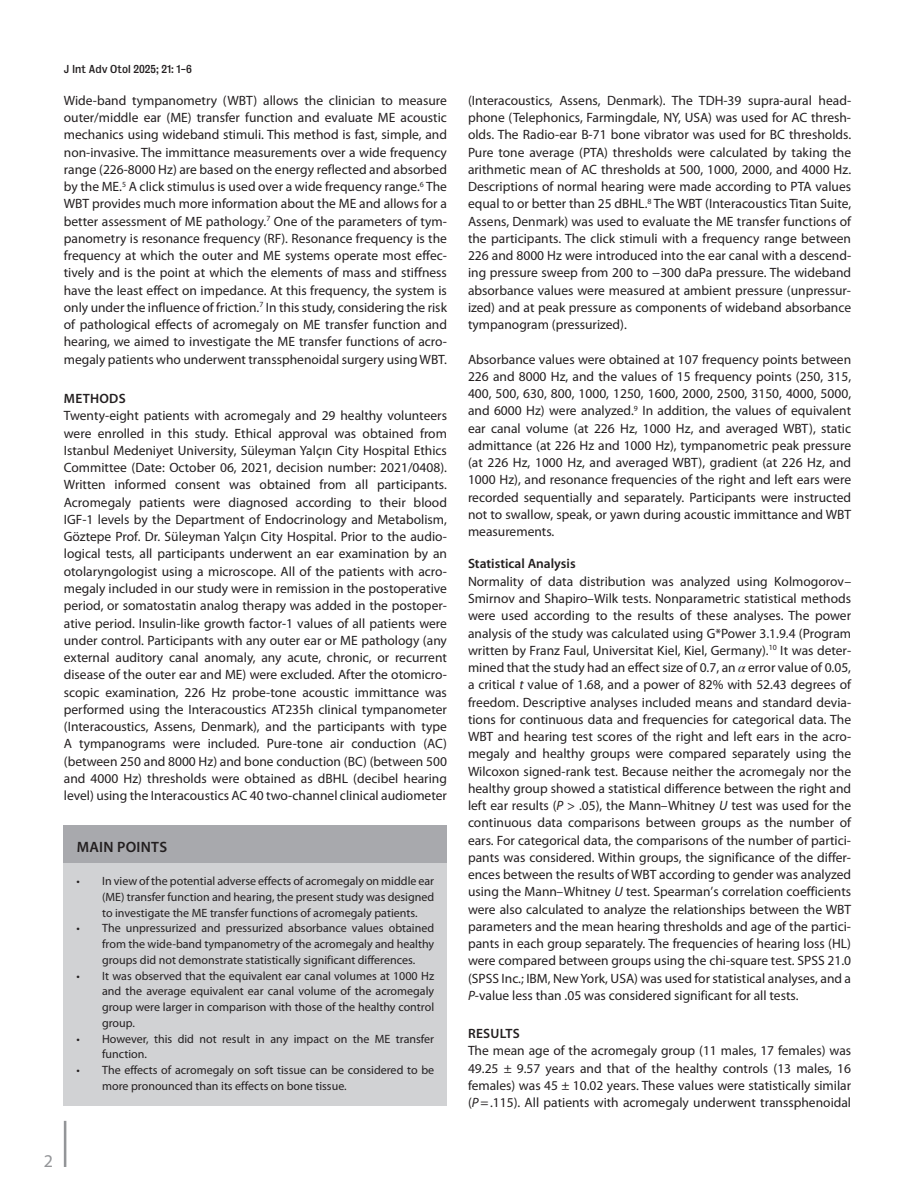
<style>
.page{position:relative;width:915px;height:1191px;background:#fff}
.page>*{position:absolute;margin:0;border:0;box-sizing:border-box;transform-origin:0 0}
.t1{font:18px "Myriad Pro";color:#939598}
.t2{font:600 15px "Myriad Pro";letter-spacing:.02em;color:#231f20}
.t3{font:13.5px/17.2px "Myriad Pro";color:#231f20;text-align:justify}
.t4{font:600 13.5px "Myriad Pro";color:#231f20}
.t5{font:600 13.5px "Myriad Pro";letter-spacing:.02em;color:#231f20}
.t6{font:12px/15.8px "Myriad Pro";color:#231f20;text-align:justify}
.t7{font:10.5px "Bureau Grotesque Five Three";color:#231f20}
.s1{font-family:"STIX General";font-style:italic}
.s2{font-style:italic}
</style>
<div class="page">
<hr style="left:64px;top:1120px;width:2px;height:47px;background:#939598">
<div style="left:64px;top:825px;width:383px;height:40px;background:#a8a9ad"></div>
<div style="left:64px;top:863px;width:383px;height:64px;background:#d1d2d4"></div>
<div style="left:64px;top:910px;width:383px;height:64px;background:#d1d2d4"></div>
<div style="left:64px;top:957px;width:383px;height:80px;background:#d1d2d4"></div>
<div style="left:64px;top:1020px;width:383px;height:49px;background:#d1d2d4"></div>
<div style="left:64px;top:1052px;width:383px;height:53px;background:#d1d2d4"></div>
<p class="t7" style="left:64px;top:62px;width:129px">J Int Adv Otol 2025; 21: 1-6</p>
<p class="t3" style="left:64px;top:91px;width:384px">Wide-band tympanometry (WBT) allows the clinician to measure outer/middle ear (ME) transfer function and evaluate ME acoustic mechanics using wideband stimuli. This method is fast, simple, and non-invasive. The immittance measurements over a wide frequency range (226-8000 Hz) are based on the energy reflected and absorbed by the ME.<sup>5</sup> A click stimulus is used over a wide frequency range.<sup>6</sup> The WBT provides much more information about the ME and allows for a better assessment of ME pathology.<sup>7</sup> One of the parameters of tym&shy;panometry is resonance frequency (RF). Resonance frequency is the frequency at which the outer and ME systems operate most effec&shy;tively and is the point at which the elements of mass and stiffness have the least effect on impedance. At this frequency, the system is only under the influence of friction.<sup>7</sup> In this study, considering the risk of pathological effects of acromegaly on ME transfer function and hearing, we aimed to investigate the ME transfer functions of acro&shy;megaly patients who underwent transsphenoidal surgery using WBT.</p>
<p class="t5" style="left:64px;top:390px;width:63px">METHODS</p>
<p class="t3" style="left:64px;top:407px;width:384px">Twenty-eight patients with acromegaly and 29 healthy volunteers were enrolled in this study. Ethical approval was obtained from Istanbul Medeniyet University, Süleyman Yalçın City Hospital Ethics Committee (Date: October 06, 2021, decision number: 2021/0408).<br>Written informed consent was obtained from all participants.<br>Acromegaly patients were diagnosed according to their blood IGF-1 levels by the Department of Endocrinology and Metabolism, Göztepe Prof. Dr. Süleyman Yalçın City Hospital. Prior to the audio&shy;logical tests, all participants underwent an ear examination by an otolaryngologist using a microscope. All of the patients with acro&shy;megaly included in our study were in remission in the postoperative period, or somatostatin analog therapy was added in the postoper&shy;ative period. Insulin-like growth factor-1 values of all patients were under control. Participants with any outer ear or ME pathology (any external auditory canal anomaly, any acute, chronic, or recurrent disease of the outer ear and ME) were excluded. After the otomicro&shy;scopic examination, 226 Hz probe-tone acoustic immittance was performed using the Interacoustics AT235h clinical tympanometer (Interacoustics, Assens, Denmark), and the participants with type A tympanograms were included. Pure-tone air conduction (AC) (between 250 and 8000 Hz) and bone conduction (BC) (between 500 and 4000 Hz) thresholds were obtained as dBHL (decibel hearing level) using the Interacoustics AC 40 two-channel clinical audiometer</p>
<p class="t2" style="left:77px;top:837px;width:92px">MAIN POINTS</p>
<p class="t6" style="left:102px;top:873px;width:333px;text-indent:-26px">• In view of the potential adverse effects of acromegaly on middle ear (ME) transfer function and hearing, the present study was designed to investigate the ME transfer functions of acromegaly patients.</p>
<p class="t6" style="left:102px;top:920px;width:333px;text-indent:-26px">• The unpressurized and pressurized absorbance values obtained from the wide-band tympanometry of the acromegaly and healthy groups did not demonstrate statistically significant differences.</p>
<p class="t6" style="left:102px;top:967px;width:333px;text-indent:-26px">• It was observed that the equivalent ear canal volumes at 1000 Hz and the average equivalent ear canal volume of the acromegaly group were larger in comparison with those of the healthy control group.</p>
<p class="t6" style="left:102px;top:1030px;width:333px;text-indent:-26px">• However, this did not result in any impact on the ME transfer function.</p>
<p class="t6" style="left:102px;top:1062px;width:333px;text-indent:-26px">• The effects of acromegaly on soft tissue can be considered to be more pronounced than its effects on bone tissue.</p>
<h1 class="t1" style="left:44px;top:1149px;width:11px">2</h1>
<p class="t3" style="left:468px;top:91px;width:384px">(Interacoustics, Assens, Denmark). The TDH-39 supra-aural head&shy;phone (Telephonics, Farmingdale, NY, USA) was used for AC thresh&shy;olds. The Radio-ear B-71 bone vibrator was used for BC thresholds.<br>Pure tone average (PTA) thresholds were calculated by taking the arithmetic mean of AC thresholds at 500, 1000, 2000, and 4000 Hz.<br>Descriptions of normal hearing were made according to PTA values equal to or better than 25 dBHL.<sup>8</sup> The WBT (Interacoustics Titan Suite, Assens, Denmark) was used to evaluate the ME transfer functions of the participants. The click stimuli with a frequency range between 226 and 8000 Hz were introduced into the ear canal with a descend&shy;ing pressure sweep from 200 to −300 daPa pressure. The wideband absorbance values were measured at ambient pressure (unpressur&shy;ized) and at peak pressure as components of wideband absorbance tympanogram (pressurized).</p>
<p class="t3" style="left:468px;top:350px;width:384px">Absorbance values were obtained at 107 frequency points between 226 and 8000 Hz, and the values of 15 frequency points (250, 315, 400, 500, 630, 800, 1000, 1250, 1600, 2000, 2500, 3150, 4000, 5000, and 6000 Hz) were analyzed.<sup>9</sup> In addition, the values of equivalent ear canal volume (at 226 Hz, 1000 Hz, and averaged WBT), static admittance (at 226 Hz and 1000 Hz), tympanometric peak pressure (at 226 Hz, 1000 Hz, and averaged WBT), gradient (at 226 Hz, and 1000 Hz), and resonance frequencies of the right and left ears were recorded sequentially and separately. Participants were instructed not to swallow, speak, or yawn during acoustic immittance and WBT measurements.</p>
<p class="t4" style="left:468px;top:555px;width:109px">Statistical Analysis</p>
<p class="t3" style="left:468px;top:572px;width:384px">Normality of data distribution was analyzed using Kolmogorov– Smirnov and Shapiro–Wilk tests. Nonparametric statistical methods were used according to the results of these analyses. The power analysis of the study was calculated using G*Power 3.1.9.4 (Program written by Franz Faul, Universitat Kiel, Kiel, Germany).<sup>10</sup> It was deter&shy;mined that the study had an effect size of 0.7, an <span class="s1">α</span> error value of 0.05, a critical <span class="s2">t</span> value of 1.68, and a power of 82% with 52.43 degrees of freedom. Descriptive analyses included means and standard devia&shy;tions for continuous data and frequencies for categorical data. The WBT and hearing test scores of the right and left ears in the acro&shy;megaly and healthy groups were compared separately using the Wilcoxon signed-rank test. Because neither the acromegaly nor the healthy group showed a statistical difference between the right and left ear results (<span class="s2">P</span> &gt; .05), the Mann–Whitney <span class="s2">U</span> test was used for the continuous data comparisons between groups as the number of ears. For categorical data, the comparisons of the number of partici&shy;pants was considered. Within groups, the significance of the differ&shy;ences between the results of WBT according to gender was analyzed using the Mann–Whitney <span class="s2">U</span> test. Spearman’s correlation coefficients were also calculated to analyze the relationships between the WBT parameters and the mean hearing thresholds and age of the partici&shy;pants in each group separately. The frequencies of hearing loss (HL) were compared between groups using the chi-square test. SPSS 21.0 (SPSS Inc.; IBM, New York, USA) was used for statistical analyses, and a <span class="s2">P</span>-value less than .05 was considered significant for all tests.</p>
<p class="t5" style="left:468px;top:1025px;width:53px">RESULTS</p>
<p class="t3" style="left:468px;top:1042px;width:384px">The mean age of the acromegaly group (11 males, 17 females) was 49.25 ± 9.57 years and that of the healthy controls (13 males, 16 females) was 45 ± 10.02 years. These values were statistically similar (<span class="s2">P</span>=.115). All patients with acromegaly underwent transsphenoidal</p>
</div>
